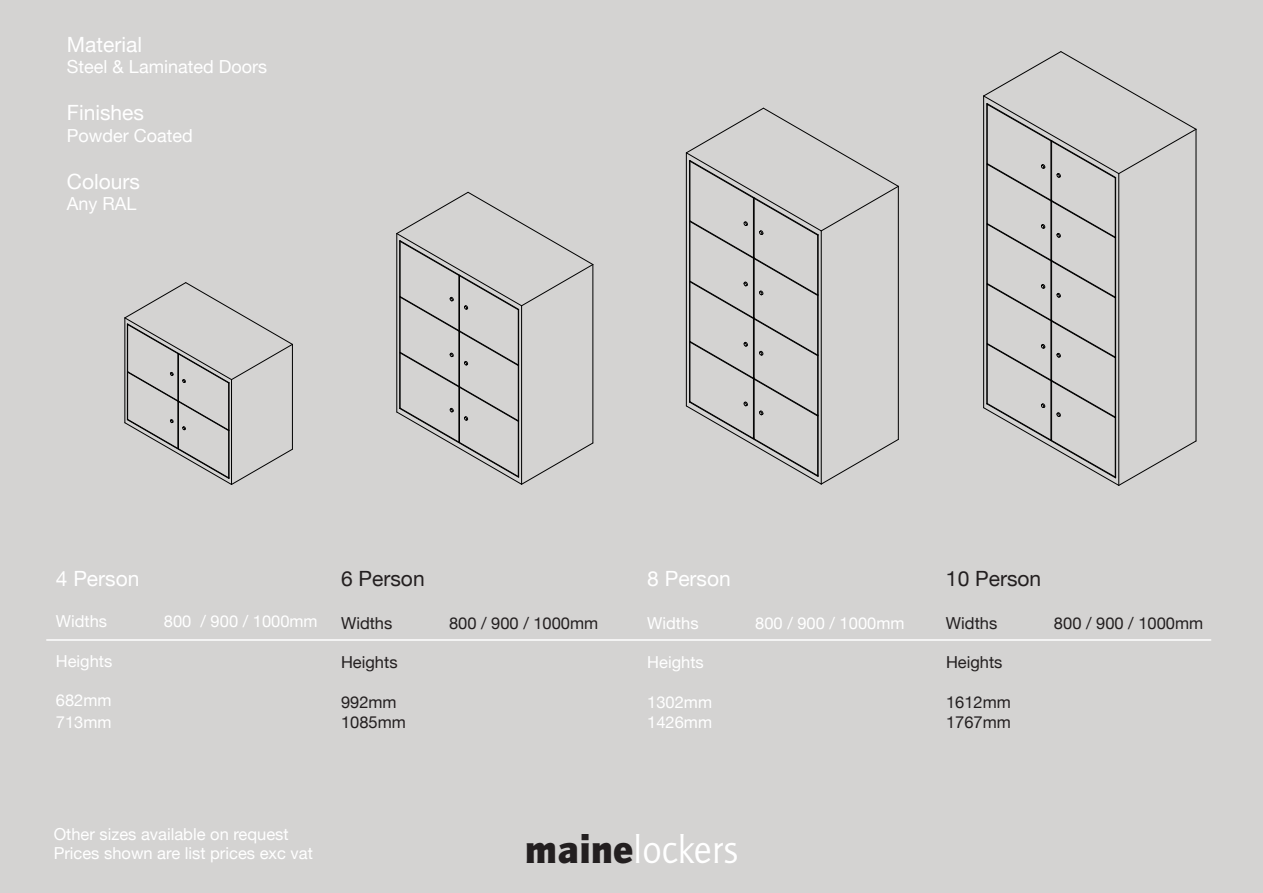
<style>
.page{position:relative;width:1263px;height:893px;background:#d4d3d2}
.page>*{position:absolute;margin:0;border:0;box-sizing:border-box;transform-origin:0 0}
.t1{font:40.5px "Quay Sans EF";color:#fff}
.t2{font:21px "Helvetica Neue";color:#fff}
.t3{font:21px "Helvetica Neue";color:#231f20}
.t4{font:18px "Helvetica Neue";color:#fff}
.t5{font:16.5px "Helvetica Neue";color:#fff}
.t6{font:16.5px "Helvetica Neue";color:#231f20}
.s1{font-weight:900;color:#231f20}
</style>
<div class="page">
<svg style="left:125px;top:282px;width:168px;height:203px"></svg>
<hr style="left:593px;top:264px;width:1px;height:179px;background:#000">
<svg style="left:396px;top:192px;width:197px;height:293px"></svg>
<svg style="left:686px;top:108px;width:213px;height:377px"></svg>
<svg style="left:983px;top:51px;width:214px;height:435px"></svg>
<hr style="left:46px;top:639px;width:1165px;height:2px;background:#fff">
<p class="t2" style="left:67px;top:29px;width:77px">Material</p>
<p class="t4" style="left:67px;top:54px;width:202px">Steel &amp; Laminated Doors</p>
<p class="t2" style="left:67px;top:98px;width:79px">Finishes</p>
<p class="t4" style="left:67px;top:122px;width:127px">Powder Coated</p>
<p class="t2" style="left:67px;top:166px;width:75px">Colours</p>
<p class="t4" style="left:67px;top:191px;width:71px">Any RAL</p>
<p class="t2" style="left:56px;top:563px;width:85px">4 Person</p>
<p class="t5" style="left:56px;top:609px;width:53px">Widths</p>
<p class="t5" style="left:164px;top:609px;width:155px">800 / 900 / 1000mm</p>
<p class="t5" style="left:56px;top:649px;width:58px">Heights</p>
<p class="t5" style="left:56px;top:688px;width:57px">682mm</p>
<p class="t5" style="left:56px;top:710px;width:57px">713mm</p>
<p class="t3" style="left:341px;top:563px;width:85px">6 Person</p>
<p class="t6" style="left:341px;top:611px;width:53px">Widths</p>
<p class="t6" style="left:449px;top:611px;width:151px">800 / 900 / 1000mm</p>
<p class="t6" style="left:341px;top:651px;width:58px">Heights</p>
<p class="t6" style="left:341px;top:690px;width:57px">992mm</p>
<p class="t6" style="left:341px;top:710px;width:66px">1085mm</p>
<p class="t2" style="left:647px;top:563px;width:85px">8 Person</p>
<p class="t5" style="left:647px;top:611px;width:53px">Widths</p>
<p class="t5" style="left:755px;top:611px;width:151px">800 / 900 / 1000mm</p>
<p class="t5" style="left:647px;top:651px;width:58px">Heights</p>
<p class="t5" style="left:647px;top:690px;width:66px">1302mm</p>
<p class="t5" style="left:647px;top:710px;width:66px">1426mm</p>
<p class="t5" style="left:54px;top:822px;width:236px">Other sizes available on request</p>
<p class="t5" style="left:54px;top:842px;width:261px">Prices shown are list prices exc vat</p>
<p class="t1" style="left:525px;top:828px;width:214px"><span class="s1">maine</span>lockers</p>
<p class="t3" style="left:946px;top:563px;width:97px">10 Person</p>
<p class="t6" style="left:946px;top:611px;width:53px">Widths</p>
<p class="t6" style="left:1054px;top:611px;width:151px">800 / 900 / 1000mm</p>
<p class="t6" style="left:946px;top:651px;width:58px">Heights</p>
<p class="t6" style="left:946px;top:690px;width:66px">1612mm</p>
<p class="t6" style="left:946px;top:710px;width:66px">1767mm</p>
</div>
